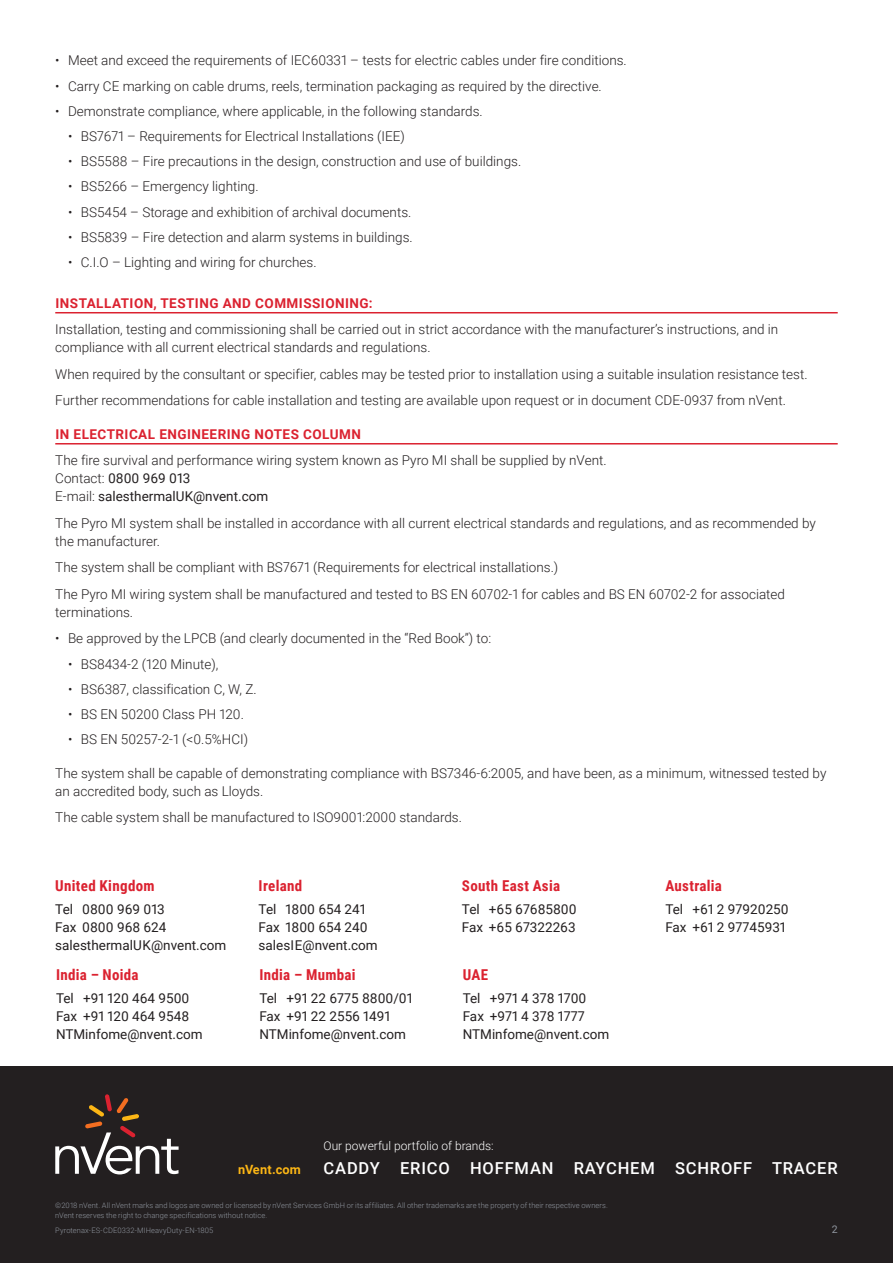
<style>
.page{position:relative;width:893px;height:1263px;background:#fff}
.page>*{position:absolute;margin:0;border:0;box-sizing:border-box;transform-origin:0 0}
.t1{font:500 16.5px "Roboto";letter-spacing:.05em;color:#fff}
.t2{font:700 15px "Roboto Condensed";letter-spacing:.02em;color:#db2230}
.t3{font:300 13.5px/18px "Roboto";color:#231f20}
.t4{font:13.5px/18px "Roboto";color:#231f20}
.t5{font:700 13.5px "Roboto";letter-spacing:.035em;color:#db2230}
.t6{font:700 12.75px "Roboto";letter-spacing:.015em;color:#fcb615}
.t7{font:300 12px "Roboto";color:#fff}
.t8{font:10.5px "Roboto";color:#8f959e}
.t9{font:300 7.5px/10.5px "Roboto";letter-spacing:.01em;color:#8f959e}
.s1{font-weight:400}
</style>
<div class="page">
<hr style="left:55px;top:312px;width:783px;height:1px;background:#db2230">
<hr style="left:55px;top:443px;width:783px;height:1px;background:#db2230">
<div style="left:0;top:1066px;width:893px;height:197px;background:#231f20"></div>
<svg style="left:55px;top:1094px;width:124px;height:80px"></svg>
<p class="t3" style="left:55px;top:51px;width:573px">• Meet and exceed the requirements of IEC60331 – tests for electric cables under fire conditions.</p>
<p class="t3" style="left:55px;top:76px;width:548px">• Carry CE marking on cable drums, reels, termination packaging as required by the directive.</p>
<p class="t3" style="left:55px;top:102px;width:429px">• Demonstrate compliance, where applicable, in the following standards.</p>
<p class="t3" style="left:68px;top:127px;width:338px">• BS7671 – Requirements for Electrical Installations (IEE)</p>
<p class="t3" style="left:68px;top:152px;width:455px">• BS5588 – Fire precautions in the design, construction and use of buildings.</p>
<p class="t3" style="left:68px;top:177px;width:192px">• BS5266 – Emergency lighting.</p>
<p class="t3" style="left:68px;top:202px;width:345px">• BS5454 – Storage and exhibition of archival documents.</p>
<p class="t3" style="left:68px;top:228px;width:346px">• BS5839 – Fire detection and alarm systems in buildings.</p>
<p class="t3" style="left:68px;top:253px;width:250px">• C.I.O – Lighting and wiring for churches.</p>
<p class="t5" style="left:56px;top:293px;width:319px">INSTALLATION, TESTING AND COMMISSIONING:</p>
<p class="t3" style="left:55px;top:320px;width:724px">Installation, testing and commissioning shall be carried out in strict accordance with the manufacturer’s instructions, and in compliance with all current electrical standards and regulations.</p>
<p class="t3" style="left:55px;top:360px;width:754px;line-height:26.5px">When required by the consultant or specifier, cables may be tested prior to installation using a suitable insulation resistance test.<br>Further recommendations for cable installation and testing are available upon request or in document CDE-0937 from nVent.</p>
<p class="t5" style="left:56px;top:424px;width:307px">IN ELECTRICAL ENGINEERING NOTES COLUMN</p>
<p class="t3" style="left:55px;top:451px;width:553px">The fire survival and performance wiring system known as Pyro MI shall be supplied by nVent.<br>Contact: <span class="s1">0800 969 013<br></span>E-mail: <span class="s1">salesthermalUK@nvent.com</span></p>
<p class="t3" style="left:55px;top:513px;width:762px">The Pyro MI system shall be installed in accordance with all current electrical standards and regulations, and as recommended by the manufacturer.</p>
<p class="t3" style="left:55px;top:554px;width:731px;line-height:26.5px">The system shall be compliant with BS7671 (Requirements for electrical installations.)<br>The Pyro MI wiring system shall be manufactured and tested to BS EN 60702-1 for cables and BS EN 60702-2 for associated</p>
<p class="t3" style="left:55px;top:602px;width:79px">terminations.</p>
<p class="t3" style="left:55px;top:629px;width:437px">• Be approved by the LPCB (and clearly documented in the “Red Book”) to:</p>
<p class="t3" style="left:68px;top:654px;width:152px">• BS8434-2 (120 Minute),</p>
<p class="t3" style="left:68px;top:679px;width:190px">• BS6387, classification C, W, Z.</p>
<p class="t3" style="left:68px;top:705px;width:177px">• BS EN 50200 Class PH 120.</p>
<p class="t3" style="left:68px;top:730px;width:182px">• BS EN 50257-2-1 (&lt;0.5%HCI)</p>
<p class="t3" style="left:55px;top:763px;width:773px">The system shall be capable of demonstrating compliance with BS7346-6:2005, and have been, as a minimum, witnessed tested by an accredited body, such as Lloyds.</p>
<p class="t3" style="left:55px;top:808px;width:408px">The cable system shall be manufactured to ISO9001:2000 standards.</p>
<p class="t2" style="left:55px;top:876px;width:101px">United Kingdom</p>
<p class="t4" style="left:55px;top:899px;width:173px">Tel 0800 969 013<br>Fax 0800 968 624 salesthermalUK@nvent.com</p>
<p class="t2" style="left:56px;top:964px;width:84px">India – Noida</p>
<p class="t4" style="left:56px;top:988px;width:148px">Tel +91 120 464 9500<br>Fax +91 120 464 9548<br>NTMinfome@nvent.com</p>
<p class="t2" style="left:259px;top:876px;width:45px">Ireland</p>
<p class="t4" style="left:259px;top:899px;width:121px">Tel 1800 654 241<br>Fax 1800 654 240 salesIE@nvent.com</p>
<p class="t2" style="left:259px;top:964px;width:98px">India – Mumbai</p>
<p class="t4" style="left:259px;top:988px;width:155px">Tel +91 22 6775 8800/01<br>Fax +91 22 2556 1491<br>NTMinfome@nvent.com</p>
<p class="t2" style="left:462px;top:876px;width:100px">South East Asia</p>
<p class="t4" style="left:462px;top:899px;width:116px">Tel +65 67685800<br>Fax +65 67322263</p>
<p class="t2" style="left:463px;top:964px;width:27px">UAE</p>
<p class="t4" style="left:463px;top:988px;width:148px">Tel +971 4 378 1700<br>Fax +971 4 378 1777<br>NTMinfome@nvent.com</p>
<p class="t2" style="left:665px;top:876px;width:58px">Australia</p>
<p class="t4" style="left:665px;top:899px;width:125px">Tel +61 2 97920250<br>Fax +61 2 97745931</p>
<p class="t7" style="left:324px;top:1137px;width:172px">Our powerful portfolio of brands:</p>
<p class="t6" style="left:238px;top:1160px;width:64px">nVent.com</p>
<p class="t1" style="left:324px;top:1156px;width:516px">CADDY ERICO HOFFMAN RAYCHEM SCHROFF TRACER</p>
<p class="t9" style="left:55px;top:1200px;width:554px">©2018 nVent. All nVent marks and logos are owned or licensed by nVent Services GmbH or its affiliates. All other trademarks are the property of their respective owners. nVent reserves the right to change specifications without notice.</p>
<p class="t9" style="left:55px;top:1225px;width:160px">Pyrotenax-ES-CDE0332-MIHeavyDuty-EN-1805</p>
<p class="t8" style="left:832px;top:1222px;width:7px">2</p>
<p class="t9" style="left:90px;top:1225px;width:120px">D CDE0332-MIHeavyDuty-EN-1805</p>
</div>
